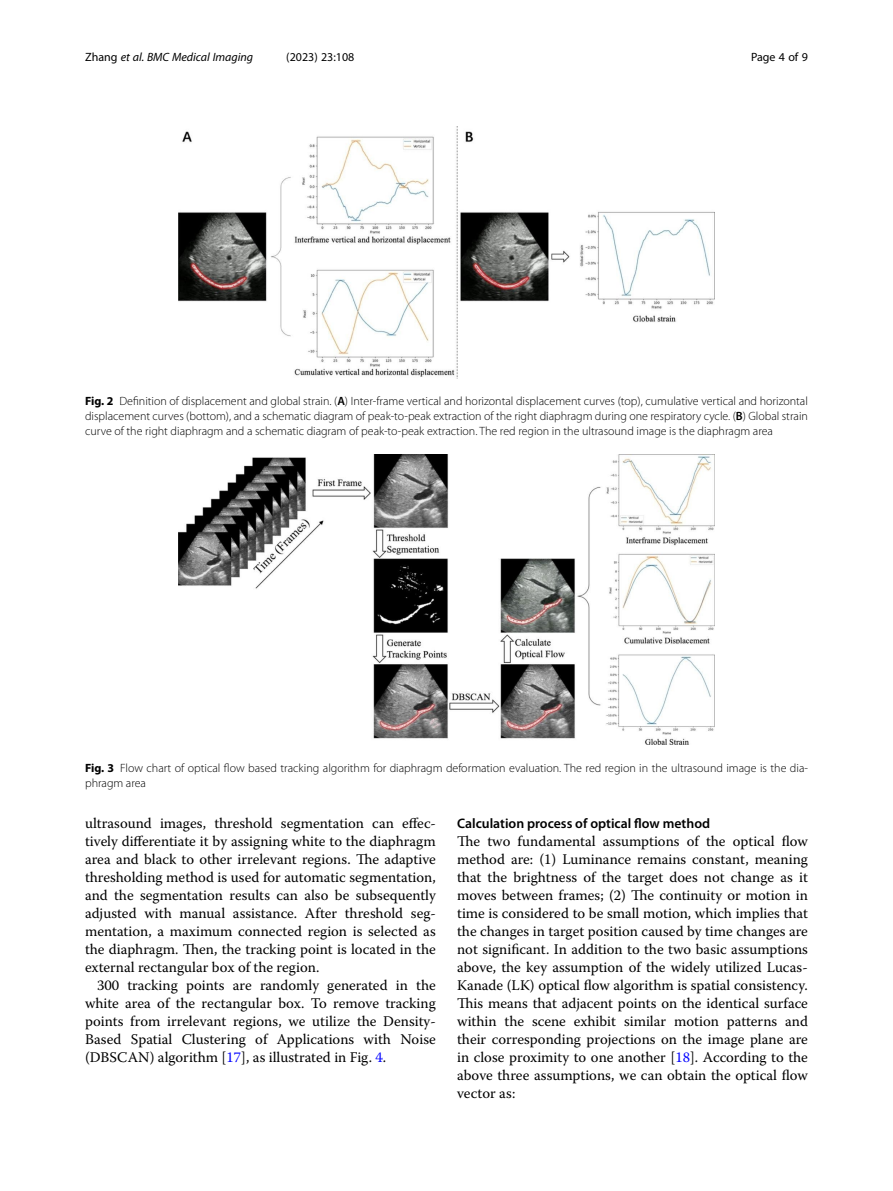
<style>
.page{position:relative;width:893px;height:1191px;background:#fff}
.page>*{position:absolute;margin:0;border:0;box-sizing:border-box;transform-origin:0 0}
.Body_Text{font:14.7px/18px "Warnock Pro";color:#000;text-align:justify}
.Body_Text_Indent{font:14.7px/18px "Warnock Pro";color:#000;text-align:justify}
.Head_2{font:600 13.8px "Myriad Pro";color:#000}
.Figure_Caption{font:300 12px/15px "Myriad Pro";color:#000}
.t1{font:italic 12px "Myriad Pro";color:#000}
.t2{font:12px "Myriad Pro";color:#000}
.s1{font-style:normal}
.s2{font-weight:700}
.s3{font-weight:600}
.s4{color:#00f}
</style>
<div class="page">
<img style="left:178px;top:454px;width:536px;height:290px">
<img style="left:178px;top:126px;width:536px;height:252px">
<p class="t1" style="left:85px;top:50px;width:170px"><span class="s1">Zhang</span> et al. BMC Medical Imaging</p>
<p class="t2" style="left:286px;top:50px;width:70px">(2023) 23:108</p>
<p class="t2" style="left:751px;top:50px;width:58px">Page 4 of 9</p>
<p class="Figure_Caption" style="left:85px;top:394px;width:724px;text-align:justify"><span class="s2">Fig. 2</span> Definition of displacement and global strain. (<span class="s3">A</span>) Inter-frame vertical and horizontal displacement curves (top), cumulative vertical and horizontal displacement curves (bottom), and a schematic diagram of peak-to-peak extraction of the right diaphragm during one respiratory cycle. (<span class="s3">B</span>) Global strain curve of the right diaphragm and a schematic diagram of peak-to-peak extraction. The red region in the ultrasound image is the diaphragm area</p>
<p class="Figure_Caption" style="left:85px;top:760px;width:724px"><span class="s2">Fig. 3</span> Flow chart of optical flow based tracking algorithm for diaphragm deformation evaluation. The red region in the ultrasound image is the dia&shy;phragm area</p>
<p class="Body_Text" style="left:85px;top:814px;width:352px">ultrasound images, threshold segmentation can effec&shy;tively differentiate it by assigning white to the diaphragm area and black to other irrelevant regions. The adaptive thresholding method is used for automatic segmentation, and the segmentation results can also be subsequently adjusted with manual assistance. After threshold seg&shy;mentation, a maximum connected region is selected as the diaphragm. Then, the tracking point is located in the external rectangular box of the region.</p>
<p class="Body_Text_Indent" style="left:85px;top:976px;width:352px;text-indent:12px">300 tracking points are randomly generated in the white area of the rectangular box. To remove tracking points from irrelevant regions, we utilize the Density-Based Spatial Clustering of Applications with Noise (DBSCAN) algorithm [<span class="s4">17</span>], as illustrated in Fig. <span class="s4">4</span>.</p>
<p class="Head_2" style="left:457px;top:815px;width:255px">Calculation process of optical flow method</p>
<p class="Body_Text" style="left:457px;top:832px;width:352px">The two fundamental assumptions of the optical flow method are: (1) Luminance remains constant, meaning that the brightness of the target does not change as it moves between frames; (2) The continuity or motion in time is considered to be small motion, which implies that the changes in target position caused by time changes are not significant. In addition to the two basic assumptions above, the key assumption of the widely utilized Lucas-Kanade (LK) optical flow algorithm is spatial consistency.<br>This means that adjacent points on the identical surface within the scene exhibit similar motion patterns and their corresponding projections on the image plane are in close proximity to one another [<span class="s4">18</span>]. According to the above three assumptions, we can obtain the optical flow vector as:</p>
</div>
